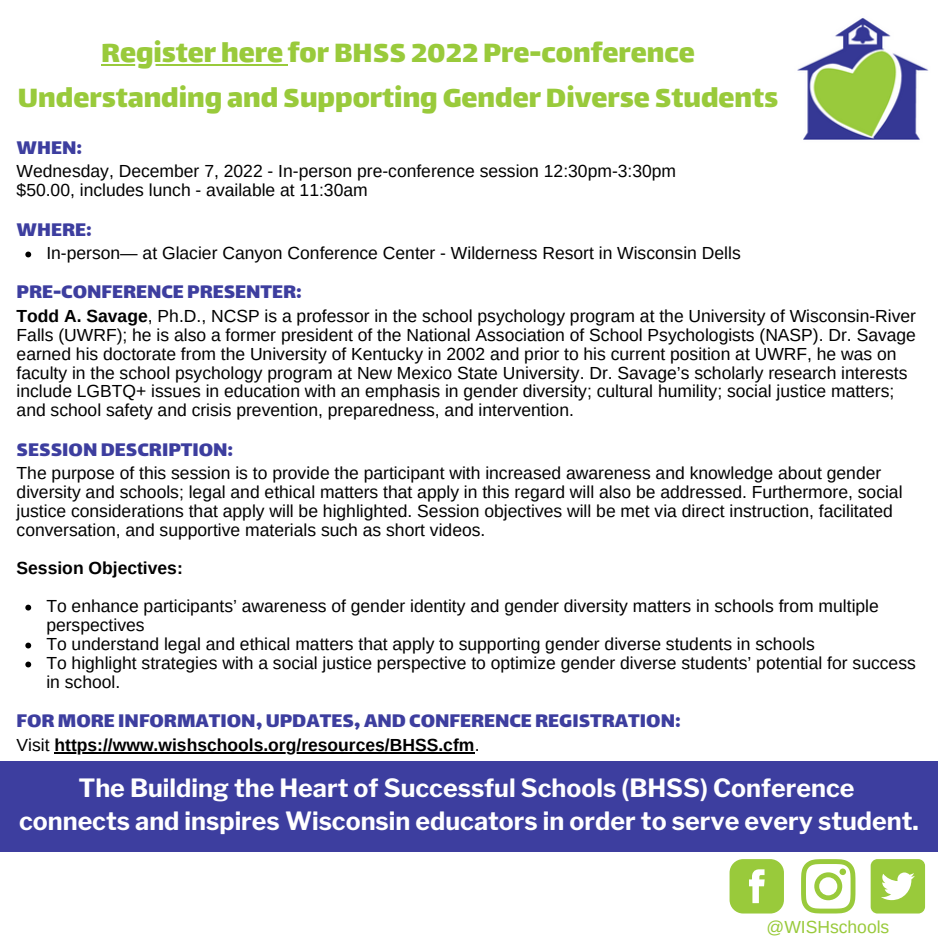
<style>
.page{position:relative;width:938px;height:938px;background:#fff}
.page>*{position:absolute;margin:0;border:0;box-sizing:border-box;transform-origin:0 0}
.t1{font:32.5px/45px "Lalezar";color:#99ca3b;text-align:center}
.t2{font:700 25px/33.8px "Libre Franklin";color:#fff;text-align:center}
.t3{font:22.5px "Lalezar";color:#3d3e9f}
.t4{font:17.5px/19px "Arimo";color:#000}
.t5{font:700 17.5px "Arimo";color:#000}
.t6{font:17.5px "Arimo";color:#99ca3b}
.s1{font-weight:700}
.s2{font-weight:400}
</style>
<div class="page">
<svg style="left:25px;top:251px;width:6px;height:6px"></svg>
<svg style="left:25px;top:604px;width:6px;height:6px"></svg>
<svg style="left:25px;top:642px;width:6px;height:6px"></svg>
<svg style="left:25px;top:661px;width:6px;height:6px"></svg>
<hr style="left:55px;top:752px;width:420px;height:1px;background:#000">
<img style="left:797px;top:18px;width:132px;height:122px">
<div style="left:0;top:761px;width:938px;height:90px;background:#3d3e9f"></div>
<svg style="left:801px;top:859px;width:54px;height:54px"></svg>
<div style="left:839px;top:868px;width:7px;height:7px;background:#99ca3b;border-radius:50%"></div>
<svg style="left:870px;top:859px;width:55px;height:54px"></svg>
<svg style="left:729px;top:859px;width:55px;height:54px;background:#aad25b"></svg>
<hr style="left:101px;top:64px;width:187px;height:2px;background:#99ca3b">
<h1 class="t1" style="left:18px;top:28px;width:761px">Register here for BHSS 2022 Pre-conference<br>Understanding and Supporting GenderDiverse Students</h1>
<p class="t3" style="left:17px;top:133px;width:67px">WHEN:</p>
<p class="t4" style="left:17px;top:162px;width:661px">Wednesday, December 7, 2022 - In-person pre-conference session 12:30pm-3:30pm $50.00, includes lunch - available at 11:30am</p>
<p class="t3" style="left:17px;top:214px;width:77px">WHERE:</p>
<p class="t4" style="left:46px;top:243px;width:696px">In-person— at Glacier Canyon Conference Center - Wilderness Resort in Wisconsin Dells</p>
<p class="t3" style="left:17px;top:277px;width:287px">PRE-CONFERENCE PRESENTER:</p>
<p class="t4" style="left:17px;top:306px;width:901px"><span class="s1">Todd A. Savage</span>, Ph.D., NCSP is a professor in the school psychology program at the University of Wisconsin-River Falls (UWRF); he is also a former president of the National Association of School Psychologists (NASP). Dr. Savage earned his doctorate from the University of Kentucky in 2002 and prior to his current position at UWRF, he was on faculty in the school psychology program at New Mexico State University. Dr. Savage’s scholarly research interests include LGBTQ+ issues in education with an emphasis in gender diversity; cultural humility; social justice matters; and school safety and crisis prevention, preparedness, and intervention.</p>
<p class="t3" style="left:17px;top:435px;width:218px">SESSIONDESCRIPTION:</p>
<p class="t4" style="left:17px;top:463px;width:887px">The purpose of this session is to provide the participant with increased awareness and knowledge about gender diversity and schools; legal and ethical matters that apply in this regard will also be addressed. Furthermore, social justice considerations that apply will be highlighted. Session objectives will be met via direct instruction, facilitated conversation, and supportive materials such as short videos.</p>
<p class="t5" style="left:17px;top:558px;width:168px">Session Objectives:</p>
<p class="t4" style="left:46px;top:596px;width:871px">To enhance participants’ awareness of gender identity and gender diversity matters in schools from multiple perspectives<br>To understand legal and ethical matters that apply to supporting gender diverse students in schools<br>To highlight strategies with a social justice perspective to optimize gender diverse students’ potential for success in school.</p>
<p class="t3" style="left:17px;top:706px;width:665px">FOR MORE INFORMATION,UPDATES, ANDCONFERENCE REGISTRATION:</p>
<p class="t5" style="left:17px;top:734px;width:464px"><span class="s2">Visit</span> https://www.wishschools.org/resources/BHSS.cfm<span class="s2">.</span></p>
<h2 class="t2" style="left:19px;top:770px;width:901px">The Building the Heart of Successful Schools (BHSS) Conference<br>connects and inspires Wisconsin educators in order to serve every student.</h2>
<p class="t6" style="left:766px;top:916px;width:124px">@WISHschools</p>
</div>
